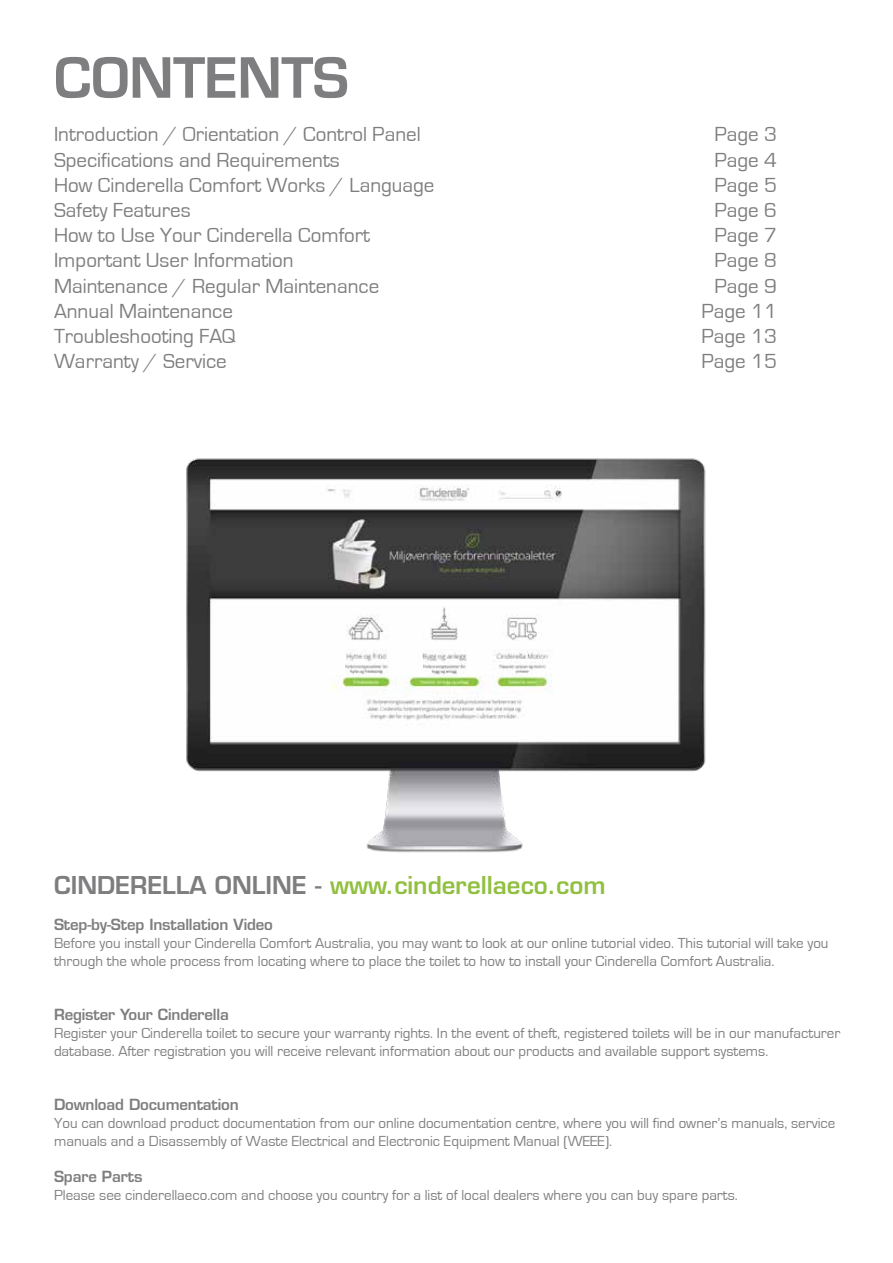
<style>
.page{position:relative;width:893px;height:1263px;background:#fff}
.page>*{position:absolute;margin:0;border:0;box-sizing:border-box;transform-origin:0 0}
.t1{font:600 54px "Eurostile";letter-spacing:-.01em;color:#7e7e80}
.t2{font:600 24px "Eurostile";color:#91c040}
.t3{font:21px "Eurostile";color:#7e7e80}
.t4{font:15px/18px "Eurostile";color:#7e7e80}
.t5{font:600 15px "Eurostile";letter-spacing:-.01em;color:#7e7e80}
.s1{color:#7e7e80}
</style>
<div class="page">
<img style="left:186px;top:458px;width:520px;height:395px">
<h1 class="t1" style="left:54px;top:44px;width:296px">CONTENTS</h1>
<h3 class="t3" style="left:54px;top:123px;width:368px">Introduction / Orientation / Control Panel</h3>
<h3 class="t3" style="left:714px;top:123px;width:64px">Page 3</h3>
<h3 class="t3" style="left:54px;top:148px;width:287px">Specifications and Requirements</h3>
<h3 class="t3" style="left:714px;top:148px;width:64px">Page 4</h3>
<h3 class="t3" style="left:54px;top:174px;width:382px">How Cinderella Comfort Works / Language</h3>
<h3 class="t3" style="left:714px;top:174px;width:64px">Page 5</h3>
<h3 class="t3" style="left:54px;top:199px;width:138px">Safety Features</h3>
<h3 class="t3" style="left:714px;top:199px;width:64px">Page 6</h3>
<h3 class="t3" style="left:54px;top:224px;width:318px">How to Use Your Cinderella Comfort</h3>
<h3 class="t3" style="left:714px;top:224px;width:64px">Page 7</h3>
<h3 class="t3" style="left:54px;top:249px;width:241px">Important User Information</h3>
<h3 class="t3" style="left:714px;top:249px;width:64px">Page 8</h3>
<h3 class="t3" style="left:54px;top:274px;width:327px">Maintenance / Regular Maintenance</h3>
<h3 class="t3" style="left:714px;top:274px;width:64px">Page 9</h3>
<h3 class="t3" style="left:54px;top:300px;width:181px">Annual Maintenance</h3>
<h3 class="t3" style="left:701px;top:300px;width:77px">Page 11</h3>
<h3 class="t3" style="left:54px;top:325px;width:184px">Troubleshooting FAQ</h3>
<h3 class="t3" style="left:701px;top:325px;width:77px">Page 13</h3>
<h3 class="t3" style="left:54px;top:350px;width:174px">Warranty / Service</h3>
<h3 class="t3" style="left:701px;top:350px;width:77px">Page 15</h3>
<h2 class="t2" style="left:54px;top:870px;width:553px"><span class="s1">CINDERELLA ONLINE -</span> www.cinderellaeco.com</h2>
<p class="t5" style="left:54px;top:915px;width:221px">Step-by-Step Installation Video</p>
<p class="t4" style="left:54px;top:934px;width:776px">Before you install your Cinderella Comfort Australia, you may want to look at our online tutorial video. This tutorial will take you through the whole process from locating where to place the toilet to how to install your Cinderella Comfort Australia.</p>
<p class="t5" style="left:54px;top:1005px;width:177px">Register Your Cinderella</p>
<p class="t4" style="left:54px;top:1024px;width:788px">Register your Cinderella toilet to secure your warranty rights. In the event of theft, registered toilets will be in our manufacturer database. After registration you will receive relevant information about our products and available support systems.</p>
<p class="t5" style="left:54px;top:1095px;width:186px">Download Documentation</p>
<p class="t4" style="left:54px;top:1114px;width:783px">You can download product documentation from our online documentation centre, where you will find owner’s manuals, service manuals and a Disassembly of Waste Electrical and Electronic Equipment Manual (WEEE).</p>
<p class="t5" style="left:54px;top:1167px;width:90px">Spare Parts</p>
<p class="t4" style="left:54px;top:1186px;width:685px">Please see cinderellaeco.com and choose you country for a list of local dealers where you can buy spare parts.</p>
</div>
